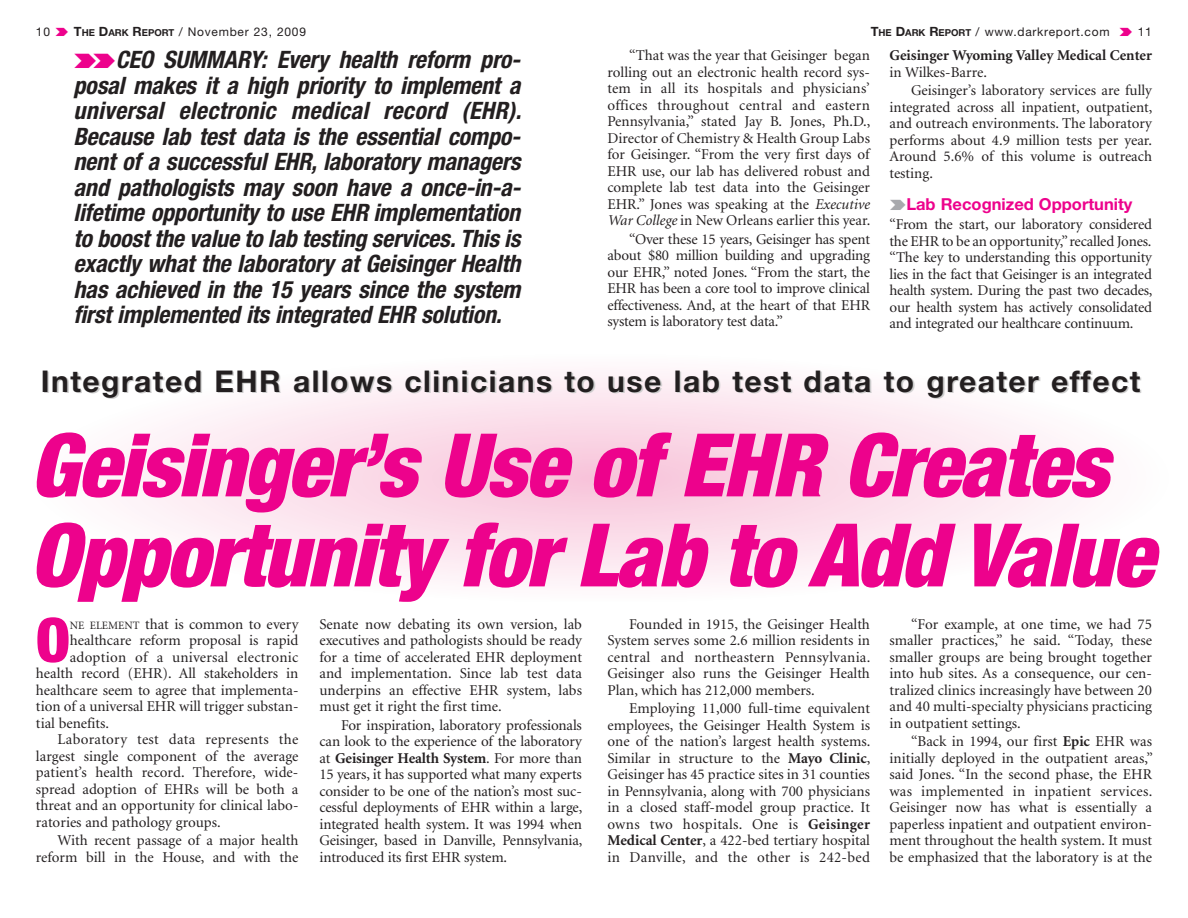
<style>
.page{position:relative;width:1188px;height:918px;background:#fff}
.page>*{position:absolute;margin:0;border:0;box-sizing:border-box;transform-origin:0 0}
.t1{font:italic 900 condensed 87.75px/90px "Helvetica Neue";letter-spacing:-.02em;color:#ed028c}
.t2{font:900 condensed 61.05px "Helvetica Neue";color:#ed028c}
.t3{font:700 30px "Helvetica Neue";letter-spacing:.05em;color:#231f20}
.t4{font:italic 700 condensed 24px/25.5px "Helvetica Neue";letter-spacing:-.005em;color:#231f20}
.t5{font:700 16.5px "Helvetica Neue";color:#ed028c}
.t6{font:15px/16.5px "Minion";color:#231f20;text-align:justify}
.t7{font:700 15px "Minion";color:#231f20}
.t8{font:15px "Minion";letter-spacing:.02em;color:#231f20}
.t9{font:12px "Helvetica Neue";letter-spacing:.06em;color:#231f20}
.s1{font-weight:700;font-size:12.75px}
.s2{font-weight:700;font-size:9.6px}
.s3{font-style:italic}
.s4{font-size:11.25px}
.s5{font-weight:700}
</style>
<div class="page">
<svg style="left:115px;top:372px;width:971px;height:213px"></svg>
<p class="t9" style="left:36px;top:28px;width:16px">10</p>
<p class="t9" style="left:74px;top:28px;width:234px"><span class="s1">T</span><span class="s2">HE</span> <span class="s1">D</span><span class="s2">ARK</span> <span class="s1">R</span><span class="s2">EPORT</span> / November 23, 2009</p>
<p class="t9" style="left:871px;top:28px;width:240px"><span class="s1">T</span><span class="s2">HE</span> <span class="s1">D</span><span class="s2">ARK</span> <span class="s1">R</span><span class="s2">EPORT</span> / www.darkreport.com</p>
<p class="t9" style="left:1138px;top:28px;width:16px">11</p>
<p class="t4" style="left:73px;top:49px;width:449px;text-indent:42px">CEO SUMMARY: Every health reform pro&shy;posal makes it a high priority to implement a universal electronic medical record (EHR).<br>Because lab test data is the essential compo&shy;nent of a successful EHR, laboratory managers and pathologists may soon have a once-in-a&shy;lifetime opportunity to use EHR implementation to boost the value to lab testing services. This is exactly what the laboratory at Geisinger Health has achieved in the 15 years since the system first implemented its integrated EHR solution.</p>
<p class="t6" style="left:608px;top:48px;width:264px;text-indent:22px">“That was the year that Geisinger began rolling out an electronic health record sys&shy;tem in all its hospitals and physicians’ offices throughout central and eastern Pennsylvania,” stated Jay B. Jones, Ph.D., Director of Chemistry &amp; Health Group Labs for Geisinger. “From the very first days of EHR use, our lab has delivered robust and complete lab test data into the Geisinger EHR.” Jones was speaking at the <span class="s3">Executive War College</span> in New Orleans earlier this year.</p>
<p class="t6" style="left:608px;top:232px;width:264px;text-indent:22px">“Over these 15 years, Geisinger has spent about $80 million building and upgrading our EHR,” noted Jones. “From the start, the EHR has been a core tool to improve clinical effectiveness. And, at the heart of that EHR system is laboratory test data.”</p>
<p class="t7" style="left:890px;top:50px;width:264px">Geisinger Wyoming Valley Medical Center</p>
<p class="t6" style="left:911px;top:64px;width:242px;line-height:18.6px;text-indent:-22px">in Wilkes-Barre.<br>Geisinger’s laboratory services are fully</p>
<p class="t6" style="left:890px;top:100px;width:264px">integrated across all inpatient, outpatient, and outreach environments. The laboratory performs about 4.9 million tests per year.<br>Around 5.6% of this volume is outreach testing.</p>
<p class="t5" style="left:906px;top:194px;width:228px">Lab Recognized Opportunity</p>
<p class="t6" style="left:890px;top:218px;width:264px">“From the start, our laboratory considered the EHR to be an opportunity,”recalled Jones. “The key to understanding this opportunity lies in the fact that Geisinger is an integrated health system. During the past two decades, our health system has actively consolidated and integrated our healthcare continuum.</p>
<h3 class="t3" style="left:41px;top:363px;width:1101px">Integrated EHR allows clinicians to use lab test data to greater effect</h3>
<h1 class="t1" style="left:30px;top:428px;width:1125px">Geisinger’s Use of EHR Creates<br>Opportunity for Lab to Add Value</h1>
<h2 class="t2" style="left:36px;top:618px;width:35px">O</h2>
<p class="t6" style="left:70px;top:617px;width:230px"><span class="s4">NE ELEMENT</span> that is common to every</p>
<p class="t6" style="left:70px;top:633px;width:230px">healthcare reform proposal is rapid</p>
<p class="t6" style="left:70px;top:650px;width:230px">adoption of a universal electronic</p>
<p class="t6" style="left:36px;top:666px;width:264px">health record (EHR). All stakeholders in</p>
<p class="t6" style="left:36px;top:683px;width:264px">healthcare seem to agree that implementa-</p>
<p class="t6" style="left:36px;top:699px;width:264px">tion of a universal EHR will trigger substan-</p>
<p class="t6" style="left:36px;top:716px;width:75px">tial benefits.</p>
<p class="t8" style="left:58px;top:734px;width:242px">Laboratory test data represents the</p>
<p class="t6" style="left:36px;top:749px;width:264px">largest single component of the average</p>
<p class="t6" style="left:36px;top:765px;width:264px">patient’s health record. Therefore, wide-</p>
<p class="t6" style="left:36px;top:782px;width:264px">spread adoption of EHRs will be both a</p>
<p class="t6" style="left:36px;top:798px;width:264px">threat and an opportunity for clinical labo-</p>
<p class="t6" style="left:36px;top:815px;width:186px">ratories and pathology groups.</p>
<p class="t6" style="left:36px;top:834px;width:264px;text-align:right">With recent passage of a major health reform bill in the House, and with the</p>
<p class="t6" style="left:319px;top:617px;width:264px">Senate now debating its own version, lab executives and pathologists should be ready for a time of accelerated EHR deployment and implementation. Since lab test data underpins an effective EHR system, labs must get it right the first time.</p>
<p class="t6" style="left:319px;top:718px;width:264px;text-indent:22px">For inspiration, laboratory professionals can look to the experience of the laboratory at <span class="s5">Geisinger Health System</span>. For more than 15 years, it has supported what many experts consider to be one of the nation’s most suc&shy;cessful deployments of EHR within a large, integrated health system. It was 1994 when Geisinger, based in Danville, Pennsylvania, introduced its first EHR system.</p>
<p class="t6" style="left:608px;top:617px;width:264px;text-indent:22px">Founded in 1915, the Geisinger Health System serves some 2.6 million residents in central and northeastern Pennsylvania.<br>Geisinger also runs the Geisinger Health Plan, which has 212,000 members.</p>
<p class="t6" style="left:608px;top:702px;width:264px;text-indent:22px">Employing 11,000 full-time equivalent employees, the Geisinger Health System is one of the nation’s largest health systems.<br>Similar in structure to the <span class="s5">Mayo Clinic</span>, Geisinger has 45 practice sites in 31 counties in Pennsylvania, along with 700 physicians in a closed staff-model group practice. It owns two hospitals. One is <span class="s5">Geisinger Medical Center</span>, a 422-bed tertiary hospital in Danville, and the other is 242-bed</p>
<p class="t6" style="left:890px;top:617px;width:264px;text-indent:22px">“For example, at one time, we had 75 smaller practices,” he said. “Today, these smaller groups are being brought together into hub sites. As a consequence, our cen&shy;tralized clinics increasingly have between 20 and 40 multi-specialty physicians practicing in outpatient settings.</p>
<p class="t6" style="left:890px;top:735px;width:265px;text-indent:22px">“Back in 1994, our first <span class="s5">Epic</span> EHR was initially deployed in the outpatient areas,” said Jones. “In the second phase, the EHR was implemented in inpatient services.<br>Geisinger now has what is essentially a paperless inpatient and outpatient environ&shy;ment throughout the health system. It must be emphasized that the laboratory is at the</p>
</div>
